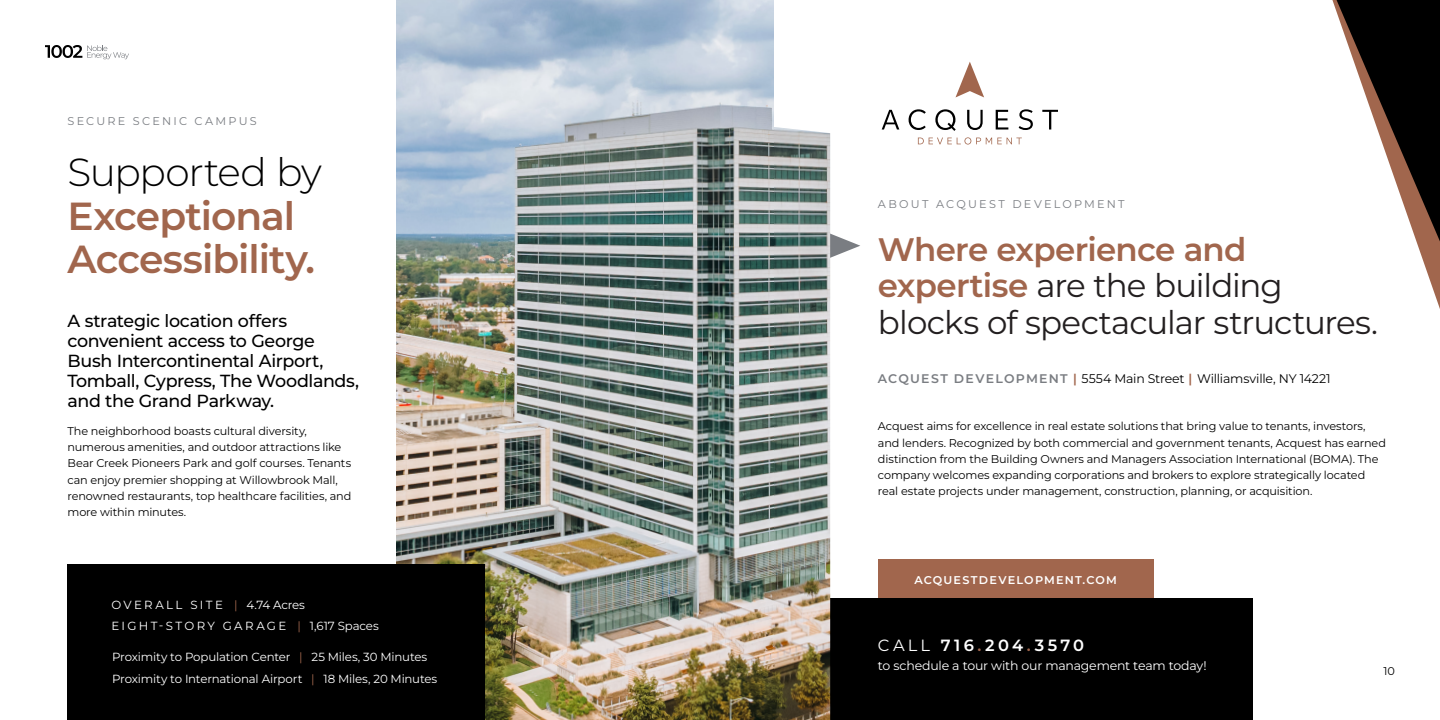
<style>
.page{position:relative;width:1440px;height:720px;background:#fff}
.page>*{position:absolute;margin:0;border:0;box-sizing:border-box;transform-origin:0 0}
.t1{font:600 39.12px/43.2px "Montserrat";letter-spacing:-.025em;color:#a1664d}
.t2{font:300 39.12px "Montserrat";letter-spacing:-.03em;color:#000}
.t3{font:32.5px/36.2px "Montserrat";letter-spacing:-.03em;color:#231f20}
.t4{font:500 17.5px/20px "Montserrat";letter-spacing:-.02em;color:#000}
.t5{font:600 16.25px "Montserrat";letter-spacing:.2em;color:#fff}
.t6{font:12.5px "Montserrat";letter-spacing:-.02em;color:#000}
.t7{font:12.5px "Montserrat";letter-spacing:-.02em;color:#fff}
.t8{font:11.75px "Montserrat";letter-spacing:-.015em;color:#fff}
.t9{font:11.75px "Montserrat";letter-spacing:.185em;color:#fff}
.t10{font:11.75px "Montserrat";letter-spacing:.19em;color:#fff}
.t11{font:11.25px/16.2px "Montserrat";letter-spacing:-.01em;color:#000}
.t12{font:11.25px "Montserrat";letter-spacing:.195em;color:#7a7d82}
.t13{font:600 11.25px "Montserrat";letter-spacing:.105em;color:#fff}
.s1{color:#a1664d}
.s2{font-weight:600;color:#a1664d}
.s3{font-weight:600;color:#7a7d82}
.s4{font-weight:400}
</style>
<div class="page">
<div style="left:878px;top:559px;width:275px;height:134px;background:#a1664d"></div>
<svg style="left:830px;top:233px;width:30px;height:25px"></svg>
<div style="left:811px;top:598px;width:442px;height:122px;background:#000"></div>
<img style="left:774px;top:127px;width:56px;height:593px">
<img style="left:397px;top:0;width:377px;height:720px">
<div style="left:68px;top:565px;width:417px;height:155px;background:#000"></div>
<svg style="left:956px;top:62px;width:28px;height:35px"></svg>
<svg style="left:882px;top:110px;width:17px;height:20px"></svg>
<svg style="left:909px;top:109px;width:17px;height:21px"></svg>
<svg style="left:935px;top:109px;width:21px;height:22px"></svg>
<svg style="left:967px;top:110px;width:16px;height:20px"></svg>
<svg style="left:996px;top:110px;width:12px;height:20px"></svg>
<svg style="left:1019px;top:109px;width:14px;height:21px"></svg>
<svg style="left:1042px;top:110px;width:16px;height:20px"></svg>
<svg style="left:918px;top:137px;width:104px;height:8px"></svg>
<svg style="left:45px;top:45px;width:84px;height:14px"></svg>
<svg style="left:1332px;top:0;width:108px;height:309px"></svg>
<p class="t12" style="left:68px;top:114px;width:191px">SECURE SCENIC CAMPUS</p>
<p class="t2" style="left:68px;top:146px;width:256px">Supported by</p>
<p class="t1" style="left:68px;top:192px;width:249px">Exceptional<br>Accessibility.</p>
<p class="t4" style="left:68px;top:311px;width:293px">A strategic location offers convenient access to George<br>Bush Intercontinental Airport,<br>Tomball, Cypress, The Woodlands, and the Grand Parkway.</p>
<p class="t11" style="left:68px;top:422px;width:285px">The neighborhood boasts cultural diversity, numerous amenities, and outdoor attractions like Bear Creek Pioneers Park and golf courses. Tenants can enjoy premier shopping at Willowbrook Mall, renowned restaurants, top healthcare facilities, and more within minutes.</p>
<p class="t10" style="left:112px;top:596px;width:195px">OVERALL SITE <span class="s1">|</span> 4.74 Acres</p>
<p class="t9" style="left:112px;top:618px;width:269px">EIGHT-STORY GARAGE <span class="s1">|</span> 1,617 Spaces</p>
<p class="t8" style="left:112px;top:648px;width:317px">Proximity to Population Center <span class="s1">|</span> 25 Miles, 30 Minutes</p>
<p class="t8" style="left:112px;top:670px;width:327px">Proximity to International Airport <span class="s1">|</span> 18 Miles, 20 Minutes</p>
<p class="t12" style="left:878px;top:196px;width:248px">ABOUT ACQUEST DEVELOPMENT</p>
<p class="t3" style="left:878px;top:230px;width:502px"><span class="s2">Where experience and expertise</span> are the building blocks of spectacular structures.</p>
<p class="t6" style="left:878px;top:370px;width:454px"><span class="s3">ACQUEST DEVELOPMENT</span> <span class="s2">|</span> 5554 Main Street <span class="s2">|</span> Williamsville, NY 14221</p>
<p class="t11" style="left:878px;top:418px;width:510px">Acquest aims for excellence in real estate solutions that bring value to tenants, investors, and lenders. Recognized by both commercial and government tenants, Acquest has earned distinction from the Building Owners and Managers Association International (BOMA). The company welcomes expanding corporations and brokers to explore strategically located real estate projects under management, construction, planning, or acquisition.</p>
<p class="t13" style="left:914px;top:572px;width:204px">ACQUESTDEVELOPMENT.COM</p>
<p class="t5" style="left:878px;top:633px;width:208px"><span class="s4">CALL</span> 716<span class="s1">.</span>204<span class="s1">.</span>3570</p>
<p class="t7" style="left:878px;top:657px;width:330px">to schedule a tour with our management team today!</p>
<p class="t11" style="left:1383px;top:662px;width:13px">10</p>
</div>
